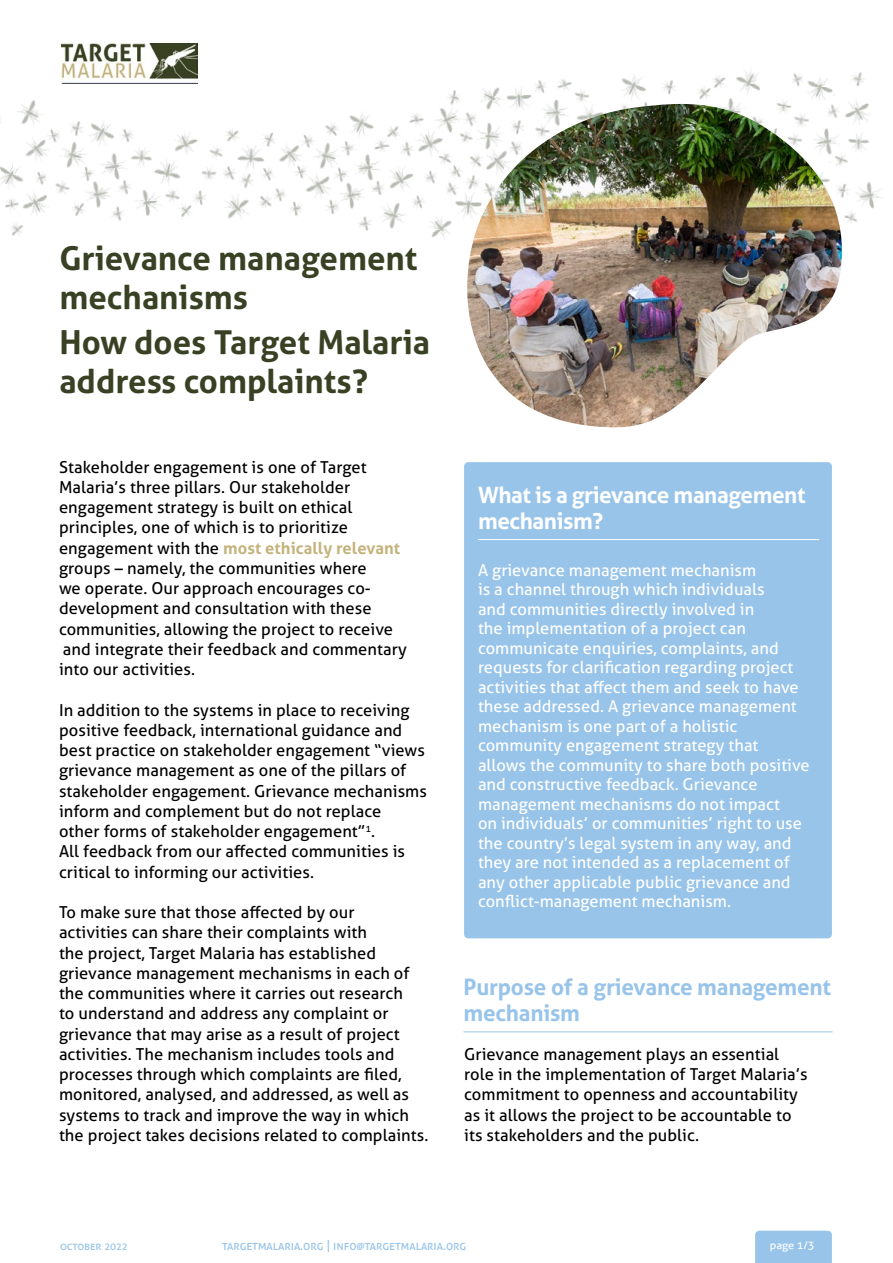
<style>
.page{position:relative;width:893px;height:1263px;background:#fff}
.page>*{position:absolute;margin:0;border:0;box-sizing:border-box;transform-origin:0 0}
.Factsheet_Title{font:700 33px/39px "Aller";color:#384123}
.Subtitle{font:700 22.5px/25.5px "Aller";letter-spacing:-.01em;color:#98c4ea}
.Subtitle-2{font:700 22.5px/25.5px "Aller";letter-spacing:-.02em;color:#fff}
.Body_paragraph{font:16.5px/20.2px "Aller";letter-spacing:.005em;color:#000}
.Body_paragraph-2{font:16.5px/19.5px "Aller";color:#fff}
.t1{font:12.9px "Aller";color:#98c4ea;scale:.93 1}
.t2{font:11.4px "Aller";letter-spacing:-.01em;color:#98c4ea}
.FOOTER__Links_and_Em{font:10.65px "Aller";color:#fff;scale:1.06 1}
.s1{font-weight:700;color:#c4b37c}
.s2{font-size:9.9px}
.s3{font-size:11.25px}
</style>
<div class="page">
<img style="left:61px;top:44px;width:137px;height:18px">
<div style="left:464px;top:462px;width:368px;height:476px;background:#98c4ea;border-radius:4px"></div>
<div style="left:755px;top:1231px;width:77px;height:32px;background:#98c4ea"></div>
<img style="left:0;top:62px;width:883px;height:177px">
<img style="left:462px;top:104px;width:380px;height:323px">
<hr style="left:478px;top:539px;width:341px;height:1px;background:#fff">
<hr style="left:463px;top:1031px;width:370px;height:1px;background:#98c4ea">
<p class="Factsheet_Title" style="left:59px;top:238px;width:360px">Grievance management mechanisms</p>
<p class="Factsheet_Title" style="left:59px;top:323px;width:372px">How does Target Malaria address complaints?</p>
<p class="Body_paragraph" style="left:59px;top:456px;width:349px">Stakeholder engagement is one of Target Malaria’s three pillars. Our stakeholder engagement strategy is built on ethical principles, one of which is to prioritize engagement with the <span class="s1">most ethically relevant </span>groups – namely, the communities where<br>we operate. Our approach encourages co&shy;development and consultation with these communities, allowing the project to receive and integrate their feedback and commentary into our activities.</p>
<p class="Body_paragraph" style="left:59px;top:699px;width:369px">In addition to the systems in place to receiving positive feedback, international guidance and best practice on stakeholder engagement “views grievance management as one of the pillars of stakeholder engagement. Grievance mechanisms inform and complement but do not replace<br>other forms of stakeholder engagement”<sup>1</sup>.<br>All feedback from our affected communities is critical to informing our activities.</p>
<p class="Body_paragraph" style="left:59px;top:902px;width:371px">To make sure that those affected by our<br>activities can share their complaints with<br>the project, Target Malaria has established grievance management mechanisms in each of the communities where it carries out research<br>to understand and address any complaint or grievance that may arise as a result of project activities. The mechanism includes tools and processes through which complaints are filed, monitored, analysed, and addressed, as well as systems to track and improve the way in which the project takes decisions related to complaints.</p>
<p class="Subtitle-2" style="left:478px;top:482px;width:329px">What is a grievance management mechanism?</p>
<p class="Body_paragraph-2" style="left:478px;top:560px;width:333px">A grievance management mechanism<br>is a channel through which individuals<br>and communities directly involved in<br>the implementation of a project can communicate enquiries, complaints, and requests for clarification regarding project activities that affect them and seek to have these addressed. A grievance management mechanism is one part of a holistic community engagement strategy that allows the community to share both positive and constructive feedback. Grievance management mechanisms do not impact<br>on individuals’ or communities’ right to use the country’s legal system in any way, and they are not intended as a replacement of any other applicable public grievance and conflict-management mechanism.</p>
<p class="Subtitle" style="left:463px;top:974px;width:369px">Purpose of a grievance management mechanism</p>
<p class="Body_paragraph" style="left:464px;top:1044px;width:345px">Grievance management plays an essential role in the implementation of Target Malaria’s commitment to openness and accountability as it allows the project to be accountable to its stakeholders and the public.</p>
<p class="t2" style="left:60px;top:1239px;width:69px">october <span class="s2">2022</span></p>
<p class="t1" style="left:222px;top:1237px;width:264px">targetmalaria.org | info@targetmalaria.org</p>
<p class="FOOTER__Links_and_Em" style="left:770px;top:1239px;width:44px">page 1/<span class="s3">3</span></p>
</div>
